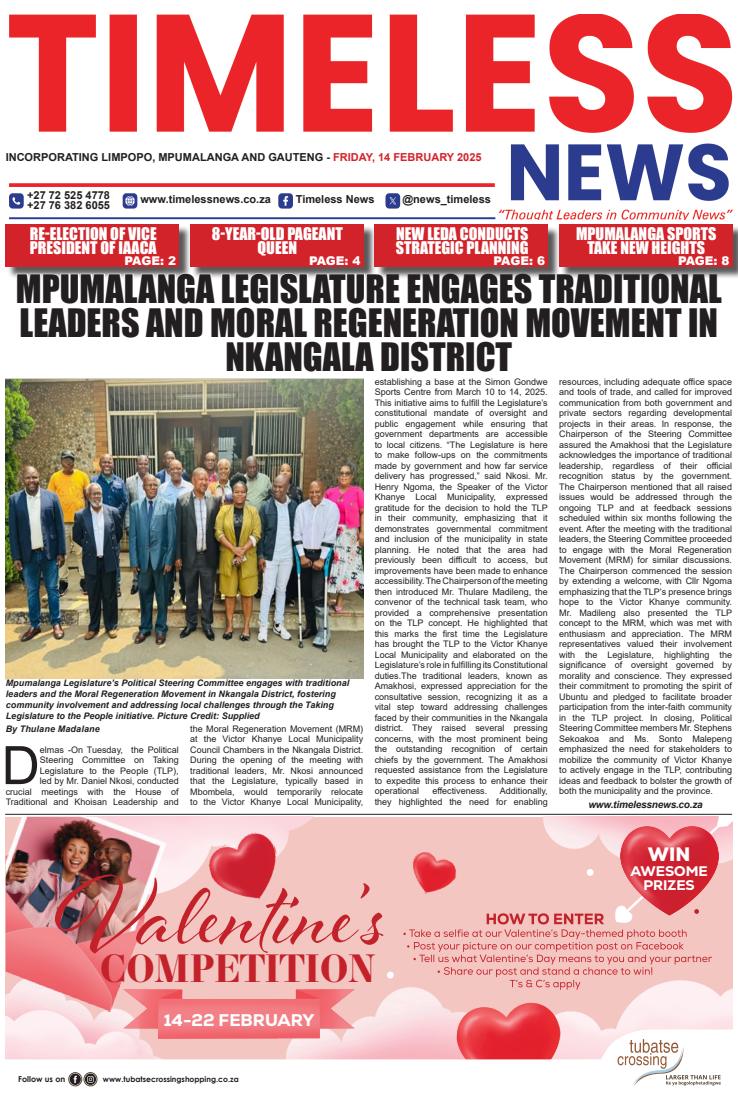
<style>
.page{position:relative;width:738px;height:1106px;background:#fff}
.page>*{position:absolute;margin:0;border:0;box-sizing:border-box;transform-origin:0 0}
.t1{font:103.7px "Al Fresco";color:#c4222a}
.t2{font:53px "Arial";color:#231f20}
.t3{font:700 37.5px "Essonnes Display";color:#c4222a}
.t4{font:36px/34px "Impact";color:#231f20;text-align:center}
.t5{font:19.4px "Nexa Trial Black";color:#fff}
.t6{font:800 17.2px "Nexa";color:#fff}
.t7{font:16px/14px "Impact";color:#fff}
.t8{font:800 14.1px/14.1px "Nexa";color:#fff;text-align:center}
.t9{font:900 12px "Arial";letter-spacing:-.02em;color:#fff}
.t10{font:700 11px "Arial";color:#231f20}
.t11{font:italic 700 10px "Arial";letter-spacing:-.02em;color:#231f20}
.t12{font:9px/10.5px "Arial";color:#231f20;text-align:justify}
.t13{font:italic 700 9px/10.8px "Arial";color:#231f20}
.t14{font:700 8.1px "Century Gothic";color:#231f20}
.t15{font:700 7.8px "Century Gothic";color:#231f20}
.s1{color:#d2232a}
</style>
<div class="page">
<img style="left:6px;top:379px;width:357px;height:300px">
<img style="left:9px;top:14px;width:722px;height:206px">
<div style="left:7px;top:225px;width:184px;height:54px;background:#231f20;opacity:.75"></div>
<div style="left:6px;top:224px;width:173px;height:42px;background:#d2232a"></div>
<div style="left:191px;top:225px;width:184px;height:54px;background:#231f20;opacity:.75"></div>
<div style="left:190px;top:224px;width:173px;height:42px;background:#d2232a"></div>
<svg style="left:15px;top:254px;width:360px;height:25px"></svg>
<div style="left:376px;top:226px;width:184px;height:53px;background:#231f20;opacity:.75"></div>
<div style="left:374px;top:224px;width:173px;height:43px;background:#d2232a"></div>
<div style="left:560px;top:225px;width:177px;height:54px;background:#231f20;opacity:.75"></div>
<div style="left:558px;top:224px;width:173px;height:42px;background:#d2232a"></div>
<hr style="left:5px;top:814px;width:726px;height:1px;background:#231f20">
<div style="left:6px;top:816px;width:726px;height:284px;background:#f3c6c1"></div>
<img style="left:169px;top:816px;width:145px;height:75px">
<img style="left:560px;top:989px;width:172px;height:40px">
<img style="left:354px;top:988px;width:102px;height:41px">
<img style="left:500px;top:816px;width:115px;height:60px">
<img style="left:6px;top:1016px;width:118px;height:13px">
<img style="left:456px;top:1002px;width:104px;height:27px">
<img style="left:412px;top:852px;width:44px;height:42px">
<img style="left:6px;top:816px;width:163px;height:200px">
<svg style="left:6px;top:1029px;width:726px;height:71px;fill:#fff"></svg>
<svg style="left:617px;top:1039px;width:103px;height:47px"></svg>
<div style="left:68px;top:1072px;width:14px;height:14px;border:1px solid #53442f;border-radius:50%"></div>
<div style="left:84px;top:1072px;width:13px;height:14px;border:1px solid #53442f;border-radius:50%"></div>
<svg style="left:70px;top:1073px;width:26px;height:11px"></svg>
<img style="left:204px;top:828px;width:82px;height:72px">
<img style="left:124px;top:989px;width:230px;height:49px">
<div style="left:586px;top:869px;width:7px;height:7px;background:#fff;border-radius:50%"></div>
<svg style="left:386px;top:971px;width:7px;height:7px"></svg>
<svg style="left:403px;top:913px;width:308px;height:76px"></svg>
<img style="left:615px;top:816px;width:117px;height:106px">
<p class="t10" style="left:6px;top:149px;width:477px">INCORPORATING LIMPOPO, MPUMALANGA AND GAUTENG - <span class="s1">FRIDAY, 14 FEBRUARY 2025</span></p>
<p class="t10" style="left:27px;top:187px;width:84px">+27 72 525 4778</p>
<p class="t10" style="left:27px;top:197px;width:84px">+27 76 382 6055</p>
<p class="t10" style="left:140px;top:192px;width:132px">www.timelessnews.co.za</p>
<p class="t10" style="left:295px;top:192px;width:80px">Timeless News</p>
<p class="t10" style="left:402px;top:192px;width:90px">@news_timeless</p>
<p class="t7" style="left:30px;top:226px;width:128px">RE-ELECTION OF VICE<br>PRESIDENT OF IAACA</p>
<p class="t7" style="left:212px;top:226px;width:132px">8-YEAR-OLD PAGEANT</p>
<p class="t7" style="left:575px;top:226px;width:142px;text-align:center">MPUMALANGA SPORTS<br>TAKE NEW HEIGHTS</p>
<p class="t9" style="left:677px;top:251px;width:53px">PAGE: 8</p>
<p class="t7" style="left:395px;top:227px;width:134px">NEW LEDA CONDUCTS<br>STRATEGIC PLANNING</p>
<p class="t9" style="left:493px;top:252px;width:53px">PAGE: 6</p>
<p class="t7" style="left:257px;top:240px;width:41px">QUEEN</p>
<p class="t9" style="left:124px;top:251px;width:53px">PAGE: 2</p>
<p class="t4" style="left:16px;top:271px;width:706px">MPUMALANGA LEGISLATURE ENGAGES TRADITIONAL<br>LEADERS AND MORAL REGENERATION MOVEMENT IN<br>NKANGALA DISTRICT</p>
<p class="t9" style="left:309px;top:251px;width:53px">PAGE: 4</p>
<p class="t13" style="left:6px;top:678px;width:344px">Mpumalanga Legislature’s Political Steering Committee engages with traditional leaders and the Moral Regeneration Movement in Nkangala District, fostering community involvement and addressing local challenges through the Taking Legislature to the People initiative. Picture Credit: Supplied</p>
<p class="t13" style="left:6px;top:723px;width:96px">By Thulane Madalane</p>
<p class="t2" style="left:2px;top:729px;width:40px">D</p>
<p class="t12" style="left:190px;top:723px;width:174px">the Moral Regeneration Movement (MRM) at the Victor Khanye Local Municipality Council Chambers in the Nkangala District.<br>During the opening of the meeting with traditional leaders, Mr. Nkosi announced that the Legislature, typically based in Mbombela, would temporarily relocate to the Victor Khanye Local Municipality,</p>
<p class="t12" style="left:6px;top:744px;width:174px;text-align:right">elmas -On Tuesday, the Political Steering Committee on Taking Legislature to the People (TLP),<br>led by Mr. Daniel Nkosi, conducted<br>crucial meetings with the House of Traditional and Khoisan Leadership and</p>
<p class="t12" style="left:374px;top:376px;width:175px">establishing a base at the Simon Gondwe Sports Centre from March 10 to 14, 2025.<br>This initiative aims to fulfill the Legislature’s constitutional mandate of oversight and public engagement while ensuring that government departments are accessible to local citizens. “The Legislature is here to make follow-ups on the commitments made by government and how far service delivery has progressed,” said Nkosi. Mr.<br>Henry Ngoma, the Speaker of the Victor Khanye Local Municipality, expressed gratitude for the decision to hold the TLP in their community, emphasizing that it demonstrates governmental commitment and inclusion of the municipality in state planning. He noted that the area had previously been difficult to access, but improvements have been made to enhance accessibility. The Chairperson of the meeting then introduced Mr. Thulare Madileng, the convenor of the technical task team, who provided a comprehensive presentation on the TLP concept. He highlighted that this marks the first time the Legislature has brought the TLP to the Victor Khanye Local Municipality and elaborated on the Legislature’s role in fulfilling its Constitutional duties.The traditional leaders, known as Amakhosi, expressed appreciation for the consultative session, recognizing it as a vital step toward addressing challenges faced by their communities in the Nkangala district. They raised several pressing concerns, with the most prominent being the outstanding recognition of certain chiefs by the government. The Amakhosi requested assistance from the Legislature to expedite this process to enhance their operational</p>
<p class="t12" style="left:432px;top:786px;width:56px">effectiveness.</p>
<p class="t12" style="left:374px;top:786px;width:174px;text-align:right">Additionally,<br>they highlighted the need for enabling</p>
<p class="t12" style="left:558px;top:376px;width:174px">resources, including adequate office space and tools of trade, and called for improved communication from both government and private sectors regarding developmental projects in their areas. In response, the Chairperson of the Steering Committee assured the Amakhosi that the Legislature acknowledges the importance of traditional leadership, regardless of their official recognition status by the government.<br>The Chairperson mentioned that all raised issues would be addressed through the ongoing TLP and at feedback sessions scheduled within six months following the event. After the meeting with the traditional leaders, the Steering Committee proceeded to engage with the Moral Regeneration Movement (MRM) for similar discussions.<br>The Chairperson commenced the session by extending a welcome, with Cllr Ngoma emphasizing that the TLP’s presence brings hope to the Victor Khanye community.<br>Mr. Madileng also presented the TLP concept to the MRM, which was met with enthusiasm and appreciation. The MRM representatives valued their involvement with the Legislature, highlighting the significance of oversight governed by morality and conscience. They expressed their commitment to promoting the spirit of Ubuntu and pledged to facilitate broader participation from the inter-faith community in the TLP project. In closing, Political Steering Committee members Mr. Stephens Sekoakoa and Ms. Sonto Malepeng emphasized the need for stakeholders to mobilize the community of Victor Khanye to actively engage in the TLP, contributing ideas and feedback to bolster the growth of both the municipality and the province.</p>
<p class="t11" style="left:588px;top:798px;width:116px">www.timelessnews.co.za</p>
<p class="t1" style="left:55px;top:845px;width:333px">Valentine’s</p>
<p class="t3" style="left:100px;top:941px;width:277px">COMPETITION</p>
<p class="t6" style="left:164px;top:1008px;width:152px">14-22 FEBRUARY</p>
<p class="t5" style="left:647px;top:843px;width:44px">WIN</p>
<p class="t8" style="left:630px;top:863px;width:79px">AWESOME<br>PRIZES</p>
<p class="t14" style="left:18px;top:1073px;width:48px">Follow us on</p>
<p class="t15" style="left:103px;top:1073px;width:137px">www.tubatsecrossingshopping.co.za</p>
</div>
